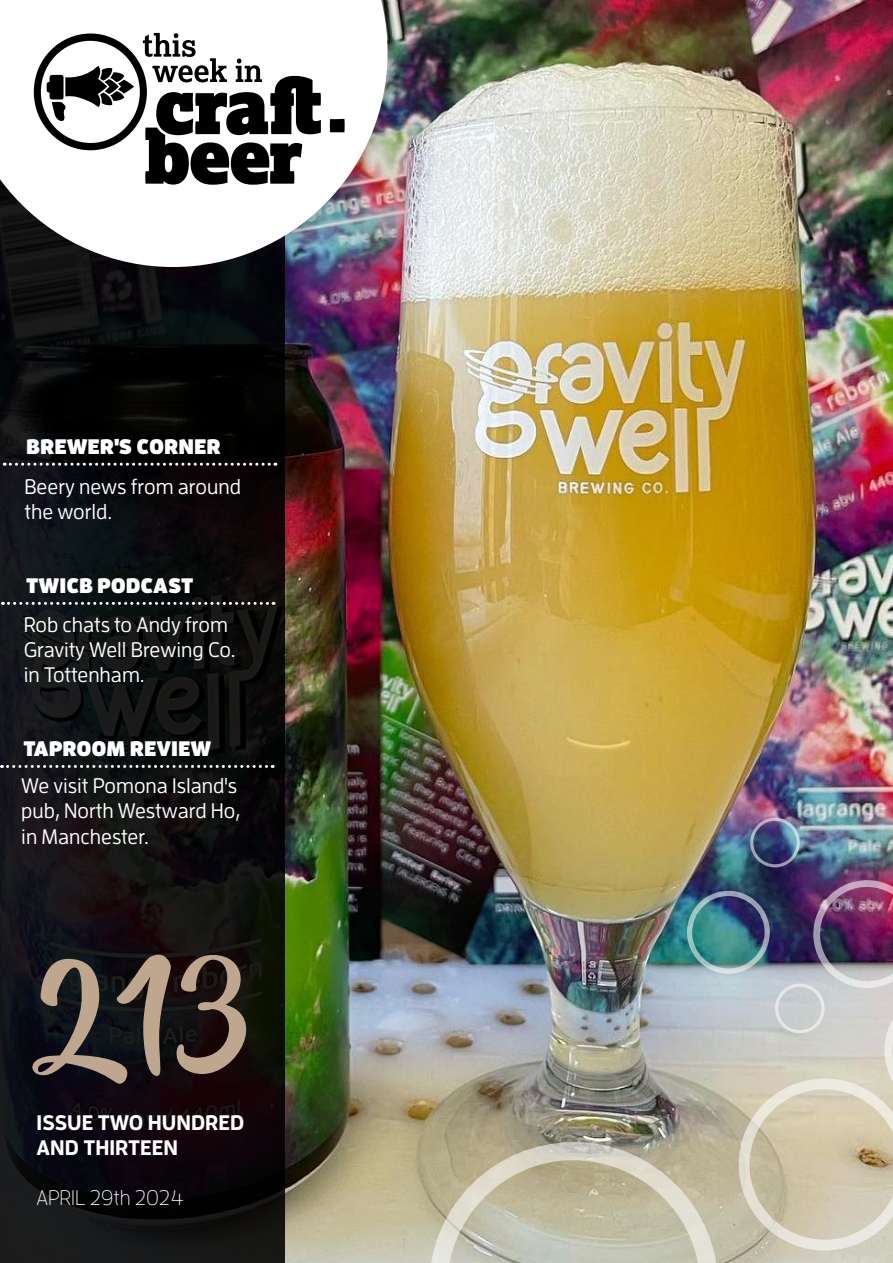
<style>
.page{position:relative;width:893px;height:1263px;background:#fff}
.page>*{position:absolute;margin:0;border:0;box-sizing:border-box;transform-origin:0 0}
.t1{font:135px "Beyond The Mountains";color:#bfa68e}
.t2{font:500 21px/25.2px "Enzo OT";color:#fff}
.t3{font:900 21px "Enzo OT";color:#fff}
.t4{font:700 21px/25.2px "Enzo OT";color:#fff}
.t5{font:300 21px "Enzo OT";color:#fff}
</style>
<div class="page">
<img style="left:285px;top:0;width:608px;height:1263px">
<svg style="left:0;top:278px;width:285px;height:985px;background:#0e0d0f"></svg>
<svg style="left:4px;top:463px;width:272px;height:3px"></svg>
<div style="left:0;top:0;width:398px;height:278px;background:#000;opacity:.14"></div>
<img style="left:0;top:0;width:388px;height:267px">
<svg style="left:330px;top:119px;width:15px;height:13px"></svg>
<svg style="left:34px;top:33px;width:287px;height:152px"></svg>
<img style="left:429px;top:880px;width:464px;height:383px">
<img style="left:750px;top:818px;width:50px;height:49px">
<svg style="left:2px;top:765px;width:271px;height:3px"></svg>
<svg style="left:2px;top:602px;width:272px;height:3px"></svg>
<p class="t3" style="left:26px;top:433px;width:196px">BREWER'S CORNER</p>
<p class="t2" style="left:25px;top:474px;width:218px">Beery news from around the world.</p>
<p class="t3" style="left:26px;top:572px;width:169px">TWICB PODCAST</p>
<p class="t2" style="left:24px;top:611px;width:214px">Rob chats to Andy from<br>Gravity Well Brewing Co. in Tottenham.</p>
<p class="t3" style="left:23px;top:735px;width:190px">TAPROOM REVIEW</p>
<p class="t2" style="left:21px;top:773px;width:220px">We visit Pomona Island's pub, North Westward Ho, in Manchester.</p>
<h1 class="t1" style="left:32px;top:949px;width:221px">213</h1>
<p class="t4" style="left:37px;top:1109px;width:209px">ISSUE TWO HUNDRED<br>AND THIRTEEN</p>
<p class="t5" style="left:37px;top:1185px;width:149px">APRIL 29th 2024</p>
</div>
